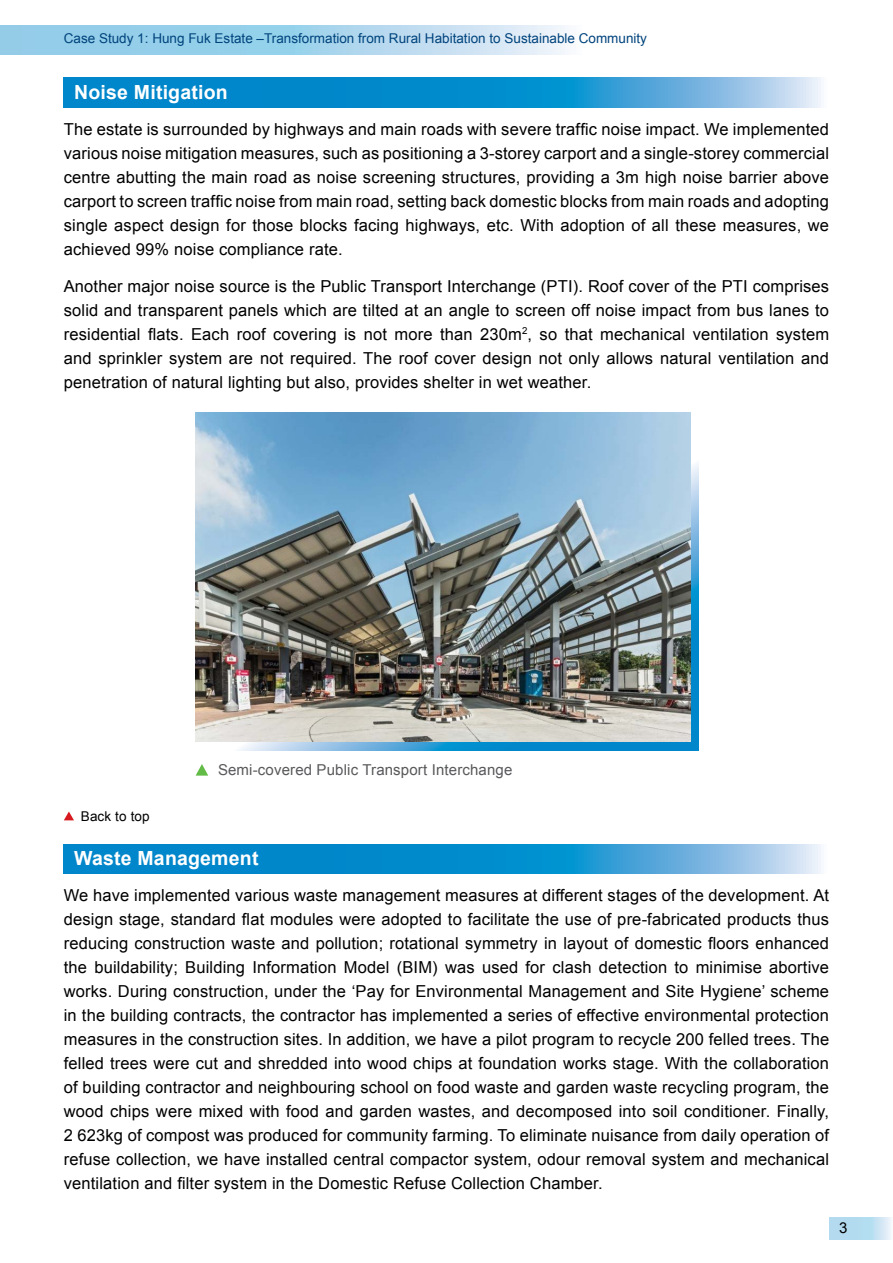
<style>
.page{position:relative;width:893px;height:1263px;background:#fff}
.page>*{position:absolute;margin:0;border:0;box-sizing:border-box;transform-origin:0 0}
.content2{font:700 19.5px "Arial";letter-spacing:.01em;color:#fff}
.content2-2{font:16.5px/24px "Arial";letter-spacing:.01em;color:#000;text-align:justify}
.content2-3{font:15px "Arial";letter-spacing:.01em;color:#58595b}
.t1{font:15px "Arial";color:#000}
.t2{font:13.5px "Arial";color:#00447d}
.content2-4{font:13.5px "Arial";letter-spacing:.01em;color:#000}
</style>
<div class="page">
<svg style="left:0;top:26px;width:565px;height:29px;background:#abd6ed"></svg>
<svg style="left:829px;top:1217px;width:62px;height:22px"></svg>
<svg style="left:64px;top:78px;width:757px;height:29px;background:#2798d2"></svg>
<svg style="left:240px;top:425px;width:458px;height:325px;background:#4ca6d6"></svg>
<img style="left:196px;top:412px;width:494px;height:330px">
<svg style="left:196px;top:764px;width:12px;height:12px"></svg>
<svg style="left:64px;top:844px;width:757px;height:29px;background:#2798d2"></svg>
<svg style="left:64px;top:811px;width:10px;height:9px"></svg>
<p class="t2" style="left:64px;top:30px;width:585px">Case Study 1: Hung Fuk Estate –Transformation from Rural Habitation to Sustainable Community</p>
<p class="content2" style="left:74px;top:79px;width:155px">Noise Mitigation</p>
<p class="content2-2" style="left:64px;top:117px;width:767px">The estate is surrounded by highways and main roads with severe traffic noise impact. We implemented various noise mitigation measures, such as positioning a 3-storey carport and a single-storey commercial centre abutting the main road as noise screening structures, providing a 3m high noise barrier above carport to screen traffic noise from main road, setting back domestic blocks from main roads and adopting single aspect design for those blocks facing highways, etc. With adoption of all these measures, we achieved 99% noise compliance rate.</p>
<p class="content2-2" style="left:64px;top:274px;width:767px">Another major noise source is the Public Transport Interchange (PTI). Roof cover of the PTI comprises solid and transparent panels which are tilted at an angle to screen off noise impact from bus lanes to residential flats. Each roof covering is not more than 230m<sup>2</sup>, so that mechanical ventilation system and sprinkler system are not required. The roof cover design not only allows natural ventilation and penetration of natural lighting but also, provides shelter in wet weather.</p>
<p class="content2-3" style="left:218px;top:760px;width:296px">Semi-covered Public Transport Interchange</p>
<p class="content2-4" style="left:81px;top:807px;width:70px">Back to top</p>
<p class="content2" style="left:74px;top:845px;width:186px">Waste Management</p>
<p class="content2-2" style="left:64px;top:884px;width:767px">We have implemented various waste management measures at different stages of the development. At design stage, standard flat modules were adopted to facilitate the use of pre-fabricated products thus reducing construction waste and pollution; rotational symmetry in layout of domestic floors enhanced the buildability; Building Information Model (BIM) was used for clash detection to minimise abortive works. During construction, under the ‘Pay for Environmental Management and Site Hygiene’ scheme in the building contracts, the contractor has implemented a series of effective environmental protection measures in the construction sites. In addition, we have a pilot program to recycle 200 felled trees. The felled trees were cut and shredded into wood chips at foundation works stage. With the collaboration of building contractor and neighbouring school on food waste and garden waste recycling program, the wood chips were mixed with food and garden wastes, and decomposed into soil conditioner. Finally, 2 623kg of compost was produced for community farming. To eliminate nuisance from daily operation of refuse collection, we have installed central compactor system, odour removal system and mechanical ventilation and filter system in the Domestic Refuse Collection Chamber.</p>
<p class="t1" style="left:839px;top:1217px;width:10px">3</p>
</div>
